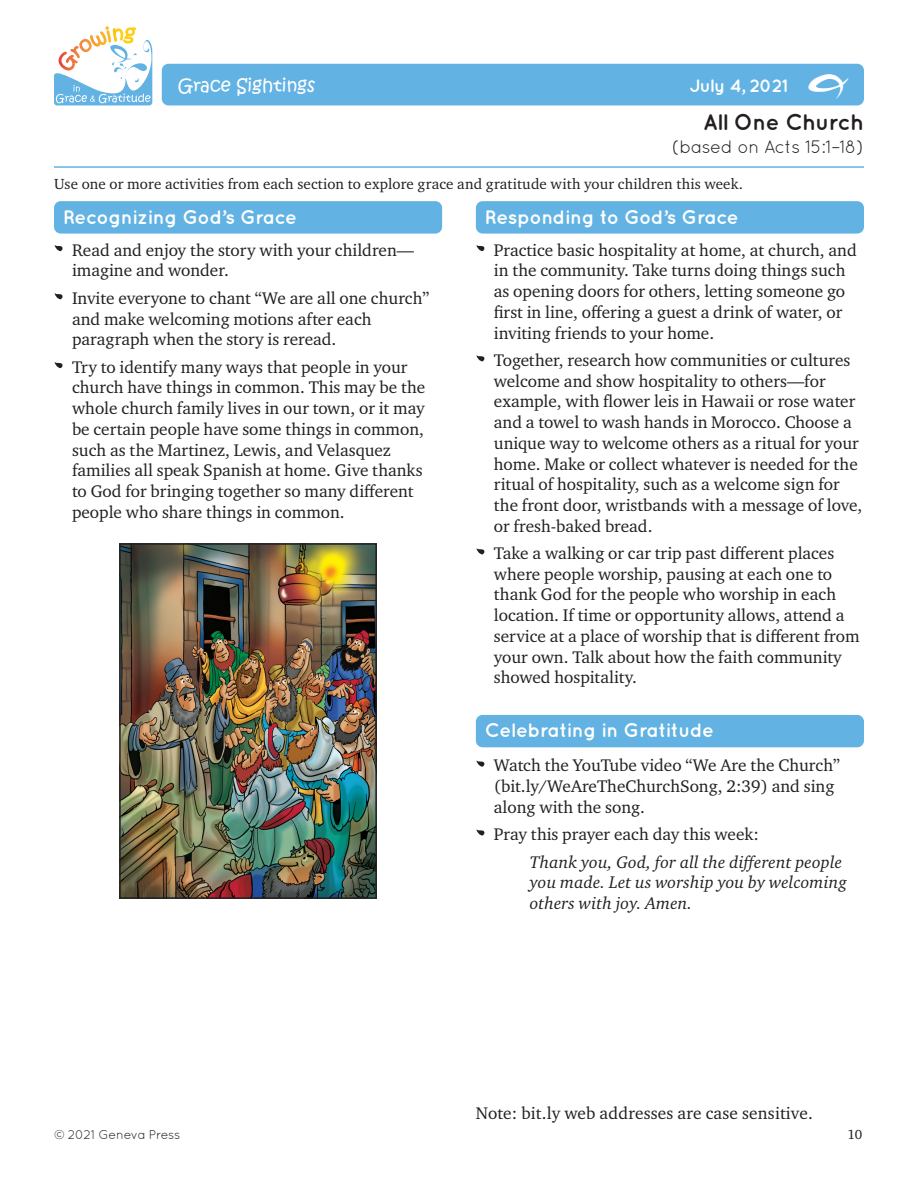
<style>
.page{position:relative;width:918px;height:1188px;background:#fff}
.page>*{position:absolute;margin:0;border:0;box-sizing:border-box;transform-origin:0 0}
.t1{font:60px "Growing Grace Gratitude";color:#231f20}
.t2{font:45px "Growing Grace Gratitude";color:#fff}
.t3{font:700 22.5px "Quicksand";letter-spacing:-.02em;color:#231f20}
.t4{font:700 19.5px "Quicksand";letter-spacing:-.02em;color:#fff}
.t5{font:18px "Quicksand";letter-spacing:-.02em;color:#231f20}
.t6{font:18px "Kristen Normal ITC Std";color:#fff}
.t7{font:700 18px "Quicksand";letter-spacing:-.03em;color:#fff}
.t8{font:17.25px/20.7px "Charter ITC Std";color:#231f20}
.t9{font:italic 17.25px/20.7px "Charter ITC Std";letter-spacing:.01em;color:#231f20}
.t10{font:15px "Charter ITC Std";letter-spacing:.01em;color:#231f20}
.t11{font:13.5px "Charter ITC Std";color:#231f20}
.t12{font:12.75px "Quicksand";letter-spacing:-.02em;color:#231f20}
</style>
<div class="page">
<svg style="left:54px;top:26px;width:98px;height:79px"></svg>
<div style="left:162px;top:64px;width:702px;height:41px;background:#62b2e3;border-radius:7px"></div>
<div style="left:54px;top:201px;width:388px;height:33px;background:#62b2e3;border-radius:7px"></div>
<img style="left:122px;top:546px;width:252px;height:350px">
<div style="left:119px;top:543px;width:258px;height:356px;border:2px solid #231f20"></div>
<div style="left:476px;top:201px;width:388px;height:33px;background:#62b2e3;border-radius:7px"></div>
<div style="left:476px;top:715px;width:388px;height:32px;background:#62b2e3;border-radius:7px"></div>
<hr style="left:54px;top:166px;width:810px;height:2px;background:#62b2e3">
<p class="t6" style="left:178px;top:74px;width:139px">Grace Sightings</p>
<p class="t7" style="left:690px;top:75px;width:100px">July 4, 2021</p>
<h2 class="t2" style="left:808px;top:67px;width:42px">E</h2>
<h3 class="t3" style="left:703px;top:109px;width:162px">All One Church</h3>
<p class="t5" style="left:672px;top:137px;width:193px">(based on Acts 15:1–18)</p>
<p class="t10" style="left:54px;top:174px;width:690px">Use one or more activities from each section to explore grace and gratitude with your children this week.</p>
<p class="t4" style="left:63px;top:205px;width:236px">Recognizing God’s Grace</p>
<h1 class="t1" style="left:54px;top:226px;width:11px">Z</h1>
<p class="t8" style="left:72px;top:239px;width:344px">Read and enjoy the story with your children— imagine and wonder.</p>
<h1 class="t1" style="left:54px;top:274px;width:11px">Z</h1>
<p class="t8" style="left:72px;top:287px;width:359px">Invite everyone to chant “We are all one church” and make welcoming motions after each paragraph when the story is reread.</p>
<h1 class="t1" style="left:54px;top:343px;width:11px">Z</h1>
<p class="t8" style="left:72px;top:356px;width:355px">Try to identify many ways that people in your church have things in common. This may be the whole church family lives in our town, or it may be certain people have some things in common, such as the Martinez, Lewis, and Velasquez families all speak Spanish at home. Give thanks to God for bringing together so many different people who share things in common.</p>
<p class="t4" style="left:485px;top:205px;width:255px">Responding to God’s Grace</p>
<h1 class="t1" style="left:476px;top:226px;width:11px">Z</h1>
<p class="t8" style="left:494px;top:239px;width:364px">Practice basic hospitality at home, at church, and in the community. Take turns doing things such as opening doors for others, letting someone go first in line, offering a guest a drink of water, or inviting friends to your home.</p>
<h1 class="t1" style="left:476px;top:336px;width:11px">Z</h1>
<p class="t8" style="left:494px;top:349px;width:370px">Together, research how communities or cultures welcome and show hospitality to others—for example, with flower leis in Hawaii or rose water and a towel to wash hands in Morocco. Choose a unique way to welcome others as a ritual for your home. Make or collect whatever is needed for the ritual of hospitality, such as a welcome sign for the front door, wristbands with a message of love, or fresh-baked bread.</p>
<h1 class="t1" style="left:476px;top:529px;width:11px">Z</h1>
<p class="t8" style="left:494px;top:543px;width:367px">Take a walking or car trip past different places where people worship, pausing at each one to thank God for the people who worship in each location. If time or opportunity allows, attend a service at a place of worship that is different from your own. Talk about how the faith community showed hospitality.</p>
<p class="t4" style="left:485px;top:719px;width:231px">Celebrating in Gratitude</p>
<h1 class="t1" style="left:476px;top:741px;width:11px">Z</h1>
<p class="t8" style="left:494px;top:755px;width:348px">Watch the YouTube video “We Are the Church” (bit.ly/WeAreTheChurchSong, 2:39) and sing along with the song.</p>
<h1 class="t1" style="left:476px;top:810px;width:11px">Z</h1>
<p class="t8" style="left:494px;top:824px;width:267px">Pray this prayer each day this week:</p>
<p class="t9" style="left:530px;top:851px;width:319px">Thank you, God, for all the different people you made. Let us worship you by welcoming others with joy. Amen.</p>
<p class="t8" style="left:476px;top:1103px;width:338px">Note: bit.ly web addresses are case sensitive.</p>
<p class="t12" style="left:54px;top:1128px;width:128px">© 2021 Geneva Press</p>
<p class="t11" style="left:847px;top:1126px;width:17px">10</p>
</div>
